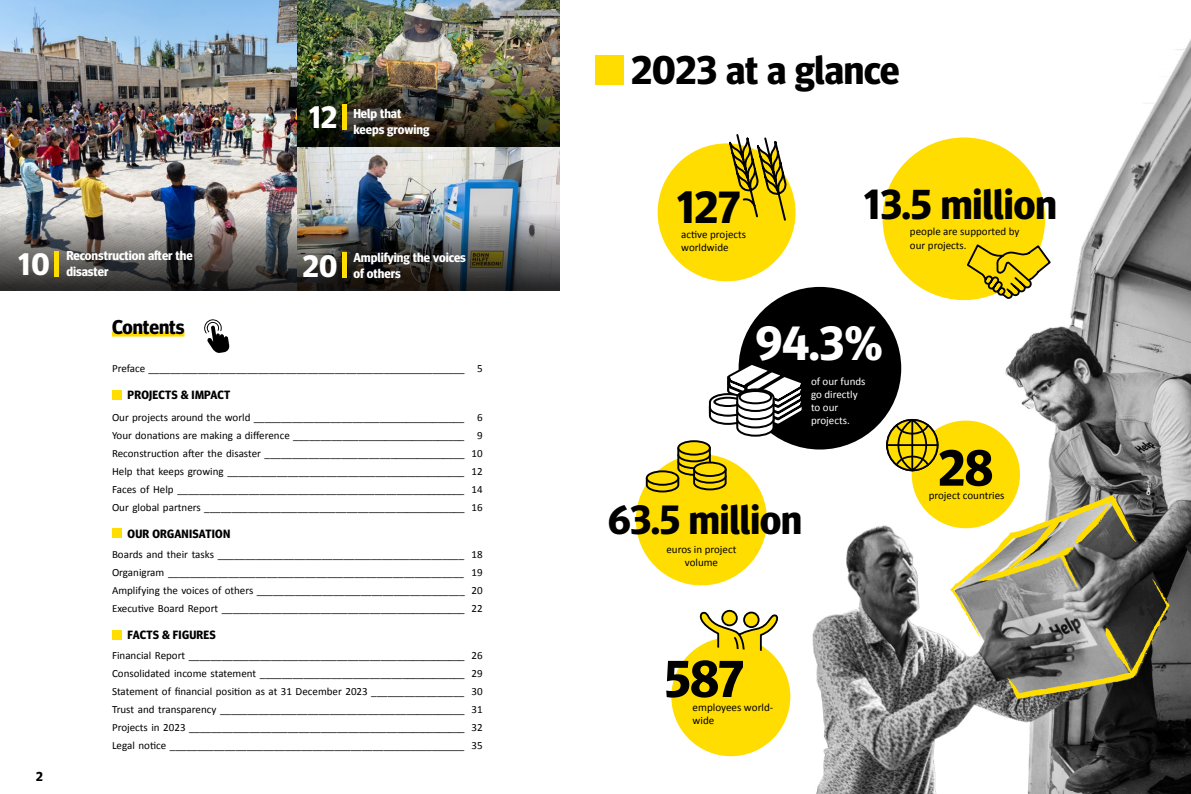
<style>
.page{position:relative;width:1191px;height:794px;background:#fff}
.page>*{position:absolute;margin:0;border:0;box-sizing:border-box;transform-origin:0 0}
.t1{font:700 51.8px "Meta Headline Pro";color:#000}
.t2{font:700 50.8px "Meta Headline Pro";color:#000}
.t3{font:700 48px "Meta Headline Pro";color:#fff}
.t4{font:700 45.1px "Meta Headline Pro";color:#000}
.t5{font:700 41.8px "Meta Headline Pro";color:#000}
.t6{font:700 40.8px "Meta Headline Pro";color:#000}
.t7{font:700 40px "Meta Headline Pro";color:#000}
.t8{font:700 30.9px "Meta Headline Pro";color:#fff}
.t9{font:700 20px "Meta Headline Pro";color:#000}
.t10{font:700 13px "Meta Headline Pro";color:#fff}
.t11{font:700 13px "Meta Headline Pro";color:#000}
.t12{font:700 12px "Meta Headline Pro";letter-spacing:.02em;color:#000}
.t13{font:11.1px/13.3px "Calibri";color:#000}
.t14{font:11px/18px "Calibri";color:#000;text-align:justify}
.t15{font:11px/13px "Calibri";color:#fff}
</style>
<div class="page">
<img style="left:0;top:0;width:559px;height:213px">
<img style="left:595px;top:39px;width:596px;height:755px">
<div style="left:595px;top:56px;width:29px;height:29px;background:#fd0"></div>
<div style="left:911px;top:420px;width:109px;height:108px;background:#fd0;border-radius:50%"></div>
<svg style="left:885px;top:418px;width:54px;height:54px"></svg>
<div style="left:636px;top:454px;width:131px;height:131px;background:#fd0;border-radius:50%"></div>
<svg style="left:678px;top:441px;width:32px;height:13px"></svg>
<div style="left:677px;top:440px;width:34px;height:15px;border:2px solid #000;border-radius:50%"></div>
<svg style="left:645px;top:446px;width:82px;height:47px"></svg>
<div style="left:647px;top:471px;width:31px;height:14px;background:#fd0;border-radius:50%"></div>
<div style="left:646px;top:470px;width:33px;height:16px;border:2px solid #000;border-radius:50%"></div>
<div style="left:671px;top:637px;width:119px;height:119px;background:#fd0;border-radius:50%"></div>
<svg style="left:696px;top:609px;width:84px;height:48px"></svg>
<div style="left:882px;top:137px;width:163px;height:163px;background:#fd0;border-radius:50%"></div>
<svg style="left:965px;top:243px;width:87px;height:58px"></svg>
<svg style="left:950px;top:495px;width:219px;height:204px;background:#8e8a70"></svg>
<div style="left:738px;top:287px;width:163px;height:162px;background:#000;border-radius:50%"></div>
<svg style="left:707px;top:361px;width:95px;height:77px"></svg>
<div style="left:112px;top:331px;width:72px;height:5px;background:#fd0"></div>
<div style="left:112px;top:390px;width:10px;height:10px;background:#fd0"></div>
<div style="left:112px;top:528px;width:10px;height:10px;background:#fd0"></div>
<div style="left:112px;top:629px;width:10px;height:10px;background:#fd0"></div>
<img style="left:0;top:213px;width:559px;height:77px">
<div style="left:54px;top:251px;width:5px;height:25px;background:#fd0"></div>
<div style="left:342px;top:253px;width:5px;height:25px;background:#fd0"></div>
<div style="left:657px;top:143px;width:138px;height:138px;background:#fd0;border-radius:50%"></div>
<svg style="left:727px;top:133px;width:60px;height:88px"></svg>
<img style="left:298px;top:69px;width:261px;height:77px">
<div style="left:342px;top:104px;width:5px;height:25px;background:#fd0"></div>
<svg style="left:204px;top:319px;width:26px;height:34px"></svg>
<h3 class="t8" style="left:309px;top:93px;width:30px">12</h3>
<p class="t10" style="left:353px;top:103px;width:49px">Help that</p>
<p class="t10" style="left:353px;top:119px;width:78px">keeps growing</p>
<h3 class="t8" style="left:18px;top:240px;width:33px">10</h3>
<p class="t11" style="left:36px;top:766px;width:8px">2</p>
<p class="t10" style="left:66px;top:246px;width:128px">Reconstruction after the</p>
<p class="t10" style="left:66px;top:261px;width:44px">disaster</p>
<h3 class="t8" style="left:303px;top:241px;width:36px">20</h3>
<p class="t10" style="left:353px;top:247px;width:114px">Amplifying the voices</p>
<p class="t10" style="left:353px;top:263px;width:49px">of others</p>
<h3 class="t9" style="left:112px;top:312px;width:74px">Contents</h3>
<p class="t14" style="left:112px;top:359px;width:372px">Preface __________________________________________________________ 5</p>
<p class="t12" style="left:127px;top:385px;width:104px">PROJECTS &amp; IMPACT</p>
<p class="t14" style="left:112px;top:408px;width:372px">Our projects around the world _______________________________________ 6<br>Your donations are making a difference ________________________________ 9<br>Reconstruction after the disaster _____________________________________ 10<br>Help that keeps growing ____________________________________________ 12<br>Faces of Help _____________________________________________________ 14<br>Our global partners ________________________________________________ 16</p>
<p class="t12" style="left:127px;top:524px;width:104px">OUR ORGANISATION</p>
<p class="t14" style="left:112px;top:545px;width:372px">Boards and their tasks _____________________________________________ 18<br>Organigram ______________________________________________________ 19<br>Amplifying the voices of others ______________________________________ 20<br>Executive Board Report _____________________________________________ 22</p>
<p class="t12" style="left:127px;top:625px;width:90px">FACTS &amp; FIGURES</p>
<p class="t14" style="left:112px;top:646px;width:372px">Financial Report ___________________________________________________ 26<br>Consolidated income statement ______________________________________ 29<br>Statement of financial position as at 31 December 2023 _________________ 30<br>Trust and transparency _____________________________________________ 31<br>Projects in 2023 ___________________________________________________ 32<br>Legal notice ______________________________________________________ 35</p>
<h3 class="t7" style="left:631px;top:39px;width:270px">2023 at a glance</h3>
<h3 class="t4" style="left:676px;top:172px;width:65px">127</h3>
<p class="t14" style="left:681px;top:227px;width:66px;line-height:13.2px">active projects worldwide</p>
<h3 class="t5" style="left:864px;top:172px;width:194px">13.5 million</h3>
<p class="t14" style="left:910px;top:225px;width:111px;line-height:13.2px">people are supported by our projects.</p>
<h3 class="t3" style="left:756px;top:306px;width:129px">94.3%</h3>
<p class="t15" style="left:811px;top:375px;width:56px">of our funds go directly to our projects.</p>
<h2 class="t2" style="left:938px;top:428px;width:56px">28</h2>
<p class="t14" style="left:928px;top:486px;width:77px">project countries</p>
<h3 class="t6" style="left:608px;top:487px;width:195px">63.5 million</h3>
<p class="t14" style="left:666px;top:542px;width:71px;line-height:13.2px;text-align:center">euros in project volume</p>
<h1 class="t1" style="left:665px;top:638px;width:80px">587</h1>
<p class="t13" style="left:692px;top:700px;width:82px">employees world&shy;wide</p>
</div>
